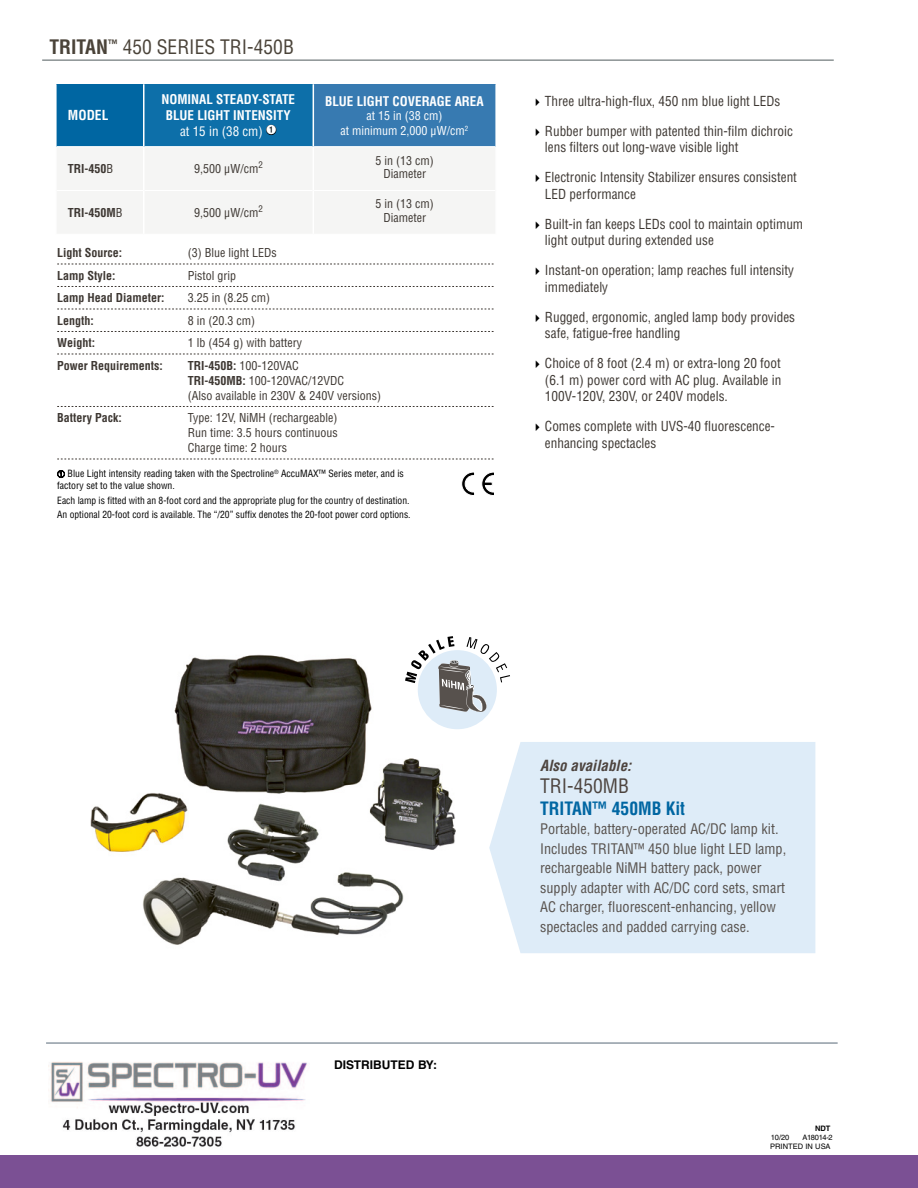
<style>
.page{position:relative;width:918px;height:1188px;background:#fff}
.page>*{position:absolute;margin:0;border:0;box-sizing:border-box;transform-origin:0 0}
.t1{font:condensed 19.5px "Helvetica LT Std";color:#4a4339}
.t2{font:condensed 19.5px "Helvetica LT Std";color:#4d443f}
.t3{font:700 condensed 18px "Helvetica LT Std";color:#0066a2}
.t4{font:italic 700 condensed 15px "Helvetica LT Std";color:#4d443f}
.t5{font:condensed 14.25px/19.5px "Helvetica LT Std";color:#57514d}
.t6{font:condensed 13.5px/16.5px "Helvetica LT Std";color:#3d3732}
.t7{font:700 condensed 13.5px "Helvetica LT Std";color:#fff}
.t8{font:700 condensed 13.05px/15.6px "Helvetica LT Std";color:#fff;text-align:center}
.t9{font:condensed 12px/15px "Helvetica LT Std";color:#3d3732;text-align:center}
.t10{font:700 condensed 12px "Helvetica LT Std";color:#3d3732}
.t11{font:condensed 12px "Helvetica LT Std";color:#fff}
.t12{font:700 12px "Helvetica LT Std";color:#000}
.t13{font:condensed 9.75px/12px "Helvetica LT Std";color:#000}
.t14{font:7.5px "Helvetica LT Std";color:#000}
.t15{font:700 7.5px "Helvetica LT Std";color:#000}
.s1{font-weight:700}
.s2{font-weight:400}
.s3{color:#000}
</style>
<div class="page">
<img style="left:90px;top:654px;width:366px;height:291px">
<svg style="left:57px;top:264px;width:437px;height:1px"></svg>
<svg style="left:57px;top:286px;width:437px;height:1px"></svg>
<svg style="left:57px;top:309px;width:437px;height:1px"></svg>
<svg style="left:57px;top:331px;width:437px;height:1px"></svg>
<svg style="left:57px;top:354px;width:437px;height:1px"></svg>
<svg style="left:57px;top:406px;width:437px;height:1px"></svg>
<svg style="left:57px;top:459px;width:437px;height:1px"></svg>
<hr style="left:46px;top:1043px;width:792px;height:1px;background:#576878">
<svg style="left:461px;top:472px;width:14px;height:24px"></svg>
<svg style="left:481px;top:472px;width:13px;height:24px"></svg>
<div style="left:56px;top:84px;width:88px;height:63px;background:#0066a2"></div>
<div style="left:144px;top:84px;width:169px;height:63px;background:#0d6fa9"></div>
<div style="left:313px;top:84px;width:183px;height:63px;background:#377ab1"></div>
<div style="left:57px;top:148px;width:438px;height:85px;background:#f5f5f4"></div>
<hr style="left:57px;top:146px;width:86px;height:1px;background:#fff">
<hr style="left:145px;top:146px;width:168px;height:1px;background:#fff">
<hr style="left:314px;top:146px;width:181px;height:1px;background:#fff">
<hr style="left:57px;top:190px;width:86px;height:1px;background:#fff">
<hr style="left:145px;top:190px;width:168px;height:1px;background:#fff">
<hr style="left:314px;top:190px;width:181px;height:1px;background:#fff">
<hr style="left:55px;top:84px;width:2px;height:63px;background:#fff">
<hr style="left:143px;top:84px;width:2px;height:63px;background:#fff">
<hr style="left:313px;top:84px;width:1px;height:63px;background:#fff">
<hr style="left:495px;top:84px;width:2px;height:63px;background:#fff">
<hr style="left:143px;top:147px;width:2px;height:43px;background:#fff">
<hr style="left:313px;top:147px;width:1px;height:43px;background:#fff">
<hr style="left:143px;top:190px;width:2px;height:44px;background:#fff">
<hr style="left:313px;top:190px;width:1px;height:44px;background:#fff">
<div style="left:489px;top:742px;width:326px;height:211px;background:#deecf8"></div>
<div style="left:418px;top:650px;width:79px;height:79px;background:#deecf8;border-radius:50%"></div>
<svg style="left:405px;top:636px;width:105px;height:79px"></svg>
<hr style="left:42px;top:60px;width:792px;height:1px;background:#505b5e">
<div style="left:0;top:1155px;width:918px;height:33px;background:#7b5094"></div>
<img style="left:50px;top:1062px;width:257px;height:85px">
<p class="t1" style="left:50px;top:35px;width:246px"><span class="s1">TRITAN</span><sup>™</sup> 450 SERIES TRI-450B</p>
<p class="t7" style="left:68px;top:107px;width:42px">MODEL</p>
<p class="t8" style="left:161px;top:92px;width:135px">NOMINAL STEADY-STATE<br>BLUE LIGHT INTENSITY <span class="s2">at 15 in (38 cm)</span> <span class="s3">➊</span></p>
<p class="t8" style="left:325px;top:93px;width:160px">BLUE LIGHT COVERAGE AREA</p>
<p class="t11" style="left:366px;top:108px;width:77px">at 15 in (38 cm)</p>
<p class="t11" style="left:341px;top:123px;width:129px">at minimum 2,000 µW/cm<sup>2</sup></p>
<p class="t10" style="left:68px;top:161px;width:47px">TRI-450<span class="s2">B</span></p>
<p class="t9" style="left:194px;top:161px;width:70px">9,500 µW/cm<sup>2</sup></p>
<p class="t9" style="left:376px;top:153px;width:60px;line-height:13.5px">5 in (13 cm)<br>Diameter</p>
<p class="t10" style="left:68px;top:205px;width:56px">TRI-450M<span class="s2">B</span></p>
<p class="t9" style="left:194px;top:205px;width:70px">9,500 µW/cm<sup>2</sup></p>
<p class="t9" style="left:376px;top:197px;width:60px;line-height:13.5px">5 in (13 cm)<br>Diameter</p>
<p class="t10" style="left:57px;top:245px;width:67px">Light Source:</p>
<p class="t9" style="left:188px;top:245px;width:90px">(3) Blue light LEDs</p>
<p class="t10" style="left:57px;top:268px;width:60px">Lamp Style:</p>
<p class="t9" style="left:188px;top:268px;width:50px">Pistol grip</p>
<p class="t10" style="left:57px;top:290px;width:109px">Lamp Head Diameter:</p>
<p class="t9" style="left:188px;top:290px;width:84px">3.25 in (8.25 cm)</p>
<p class="t10" style="left:57px;top:313px;width:38px">Length:</p>
<p class="t9" style="left:188px;top:313px;width:69px">8 in (20.3 cm)</p>
<p class="t10" style="left:57px;top:335px;width:39px">Weight:</p>
<p class="t9" style="left:188px;top:335px;width:116px">1 lb (454 g) with battery</p>
<p class="t10" style="left:57px;top:358px;width:107px">Power Requirements:</p>
<p class="t9" style="left:188px;top:358px;width:195px;text-align:left"><span class="s1">TRI-450B:</span> 100-120VAC<br><span class="s1">TRI-450MB:</span> 100-120VAC/12VDC<br>(Also available in 230V &amp; 240V versions)</p>
<p class="t10" style="left:57px;top:410px;width:66px">Battery Pack:</p>
<p class="t9" style="left:188px;top:410px;width:151px;text-align:justify">Type: 12V, NiMH (rechargeable)<br>Run time: 3.5 hours continuous Charge time: 2 hours</p>
<p class="t13" style="left:57px;top:468px;width:348px">➀ Blue Light intensity reading taken with the Spectroline<sup>®</sup> AccuMAX™ Series meter, and is factory set to the value shown.</p>
<p class="t13" style="left:57px;top:494px;width:355px;line-height:13.5px">Each lamp is fitted with an 8-foot cord and the appropriate plug for the country of destination.<br>An optional 20-foot cord is available. The “/20” suffix denotes the 20-foot power cord options.</p>
<p class="t6" style="left:545px;top:93px;width:237px">Three ultra-high-flux, 450 nm blue light LEDs</p>
<p class="t6" style="left:545px;top:123px;width:250px">Rubber bumper with patented thin-film dichroic lens filters out long-wave visible light</p>
<p class="t6" style="left:545px;top:169px;width:254px">Electronic Intensity Stabilizer ensures consistent<br>LED performance</p>
<p class="t6" style="left:545px;top:216px;width:260px">Built-in fan keeps LEDs cool to maintain optimum light output during extended use</p>
<p class="t6" style="left:545px;top:262px;width:251px">Instant-on operation; lamp reaches full intensity immediately</p>
<p class="t6" style="left:545px;top:309px;width:252px">Rugged, ergonomic, angled lamp body provides safe, fatigue-free handling</p>
<p class="t6" style="left:545px;top:355px;width:238px;text-align:justify">Choice of 8 foot (2.4 m) or extra-long 20 foot (6.1 m) power cord with AC plug. Available in 100V-120V, 230V, or 240V models.</p>
<p class="t6" style="left:545px;top:418px;width:232px">Comes complete with UVS-40 fluorescence&shy;enhancing spectacles</p>
<p class="t12" style="left:334px;top:1057px;width:105px">DISTRIBUTED BY:</p>
<p class="t4" style="left:540px;top:756px;width:93px">Also available:</p>
<p class="t2" style="left:540px;top:774px;width:90px">TRI-450MB</p>
<p class="t3" style="left:540px;top:797px;width:147px">TRITAN™ 450MB Kit</p>
<p class="t5" style="left:540px;top:819px;width:248px">Portable, battery-operated AC/DC lamp kit.<br>Includes TRITAN™ 450 blue light LED lamp, rechargeable NiMH battery pack, power supply adapter with AC/DC cord sets, smart AC charger, fluorescent-enhancing, yellow spectacles and padded carrying case.</p>
<p class="t15" style="left:815px;top:1124px;width:17px">NDT</p>
<p class="t14" style="left:771px;top:1133px;width:20px">10/20</p>
<p class="t14" style="left:802px;top:1133px;width:32px">A18014-2</p>
<p class="t14" style="left:770px;top:1142px;width:62px">PRINTED IN USA</p>
</div>
